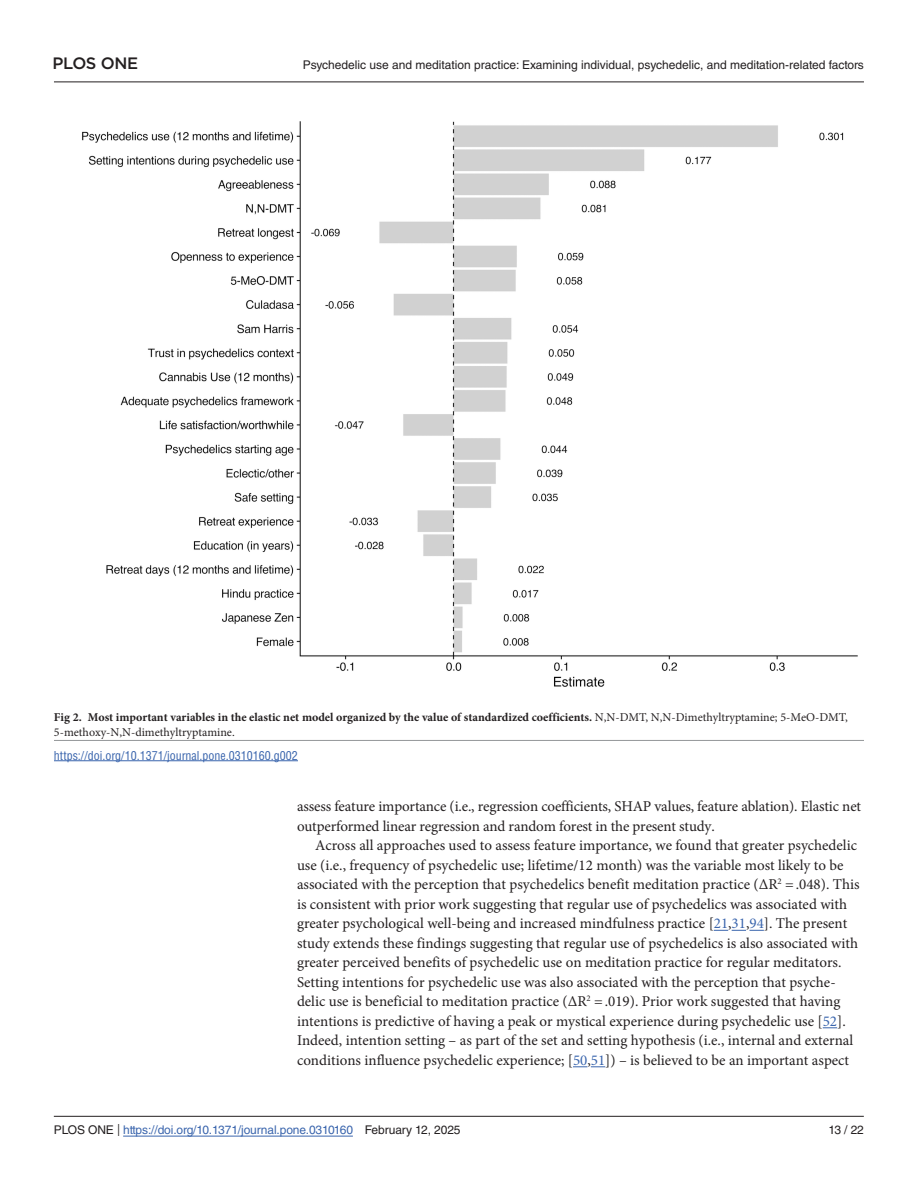
<style>
.page{position:relative;width:918px;height:1188px;background:#fff}
.page>*{position:absolute;margin:0;border:0;box-sizing:border-box;transform-origin:0 0}
.t1{font:500 16.5px "Gotham";letter-spacing:-.02em;color:#231f20}
.TextInd{font:15px/19.5px "Minion Pro";color:#231f20}
.Text{font:15px/19.5px "Minion Pro";letter-spacing:-.01em;color:#231f20}
.FigCapt{font:700 12px/15px "Minion Pro";color:#231f20}
.t2{font:12px "Helvetica LT Std";color:#231f20}
.t3{font:12px "Helvetica LT Std";letter-spacing:-.01em;color:#3a65ad}
.Fig_Soruce{font:condensed 12px "Helvetica LT Std";color:#3a65ad}
.s1{font-weight:400}
.s2{color:#3a65ad}
.s3{color:#231f20}
.s4{font-family:"Minion Pro";color:#231f20}
</style>
<div class="page">
<hr style="left:54px;top:1116px;width:810px;height:1px;background:#231f20">
<hr style="left:123px;top:1136px;width:230px;height:1px;background:#3a65ad">
<hr style="left:54px;top:82px;width:810px;height:1px;background:#231f20">
<svg style="left:714px;top:930px;width:50px;height:1px"></svg>
<svg style="left:823px;top:1028px;width:14px;height:1px"></svg>
<svg style="left:573px;top:1067px;width:32px;height:1px"></svg>
<img style="left:82px;top:121px;width:776px;height:566px">
<hr style="left:54px;top:740px;width:810px;height:1px;background:#939698">
<hr style="left:54px;top:760px;width:244px;height:1px;background:#3a65ad">
<p class="t1" style="left:52px;top:54px;width:87px">PLOS ONE</p>
<p class="t2" style="left:303px;top:58px;width:563px">Psychedelic use and meditation practice: Examining individual, psychedelic, and meditation-related factors</p>
<p class="FigCapt" style="left:54px;top:709px;width:795px">Fig 2. Most important variables in the elastic net model organized by the value of standardized coefficients. <span class="s1">N,N-DMT, N,N-Dimethyltryptamine; 5-MeO-DMT,<br>5-methoxy-N,N-dimethyltryptamine.</span></p>
<p class="Fig_Soruce" style="left:54px;top:748px;width:245px">https://doi.org/10.1371/journal.pone.0310160.g002</p>
<p class="Text" style="left:297px;top:797px;width:566px">assess feature importance (i.e., regression coefficients, SHAP values, feature ablation). Elastic net outperformed linear regression and random forest in the present study.</p>
<p class="TextInd" style="left:297px;top:836px;width:564px;text-indent:18px">Across all approaches used to assess feature importance, we found that greater psychedelic use (i.e., frequency of psychedelic use; lifetime/12 month) was the variable most likely to be associated with the perception that psychedelics benefit meditation practice (ΔR<sup>2</sup> =.048). This is consistent with prior work suggesting that regular use of psychedelics was associated with greater psychological well-being and increased mindfulness practice [<span class="s2">21</span>,<span class="s2">31</span>,<span class="s2">94</span>]. The present study extends these findings suggesting that regular use of psychedelics is also associated with greater perceived benefits of psychedelic use on meditation practice for regular meditators.<br>Setting intentions for psychedelic use was also associated with the perception that psyche&shy;delic use is beneficial to meditation practice (ΔR<sup>2</sup> =.019). Prior work suggested that having intentions is predictive of having a peak or mystical experience during psychedelic use [<span class="s2">52</span>].<br>Indeed, intention setting – as part of the set and setting hypothesis (i.e., internal and external conditions influence psychedelic experience; [<span class="s2">50</span>,<span class="s2">51</span>]) – is believed to be an important aspect</p>
<p class="t3" style="left:54px;top:1123px;width:408px"><span class="s3">PLOS ONE</span> <span class="s4">|</span> https://doi.org/10.1371/journal.pone.0310160 <span class="s3">February 12, 2025</span></p>
<p class="t2" style="left:828px;top:1123px;width:37px">13 / 22</p>
</div>
